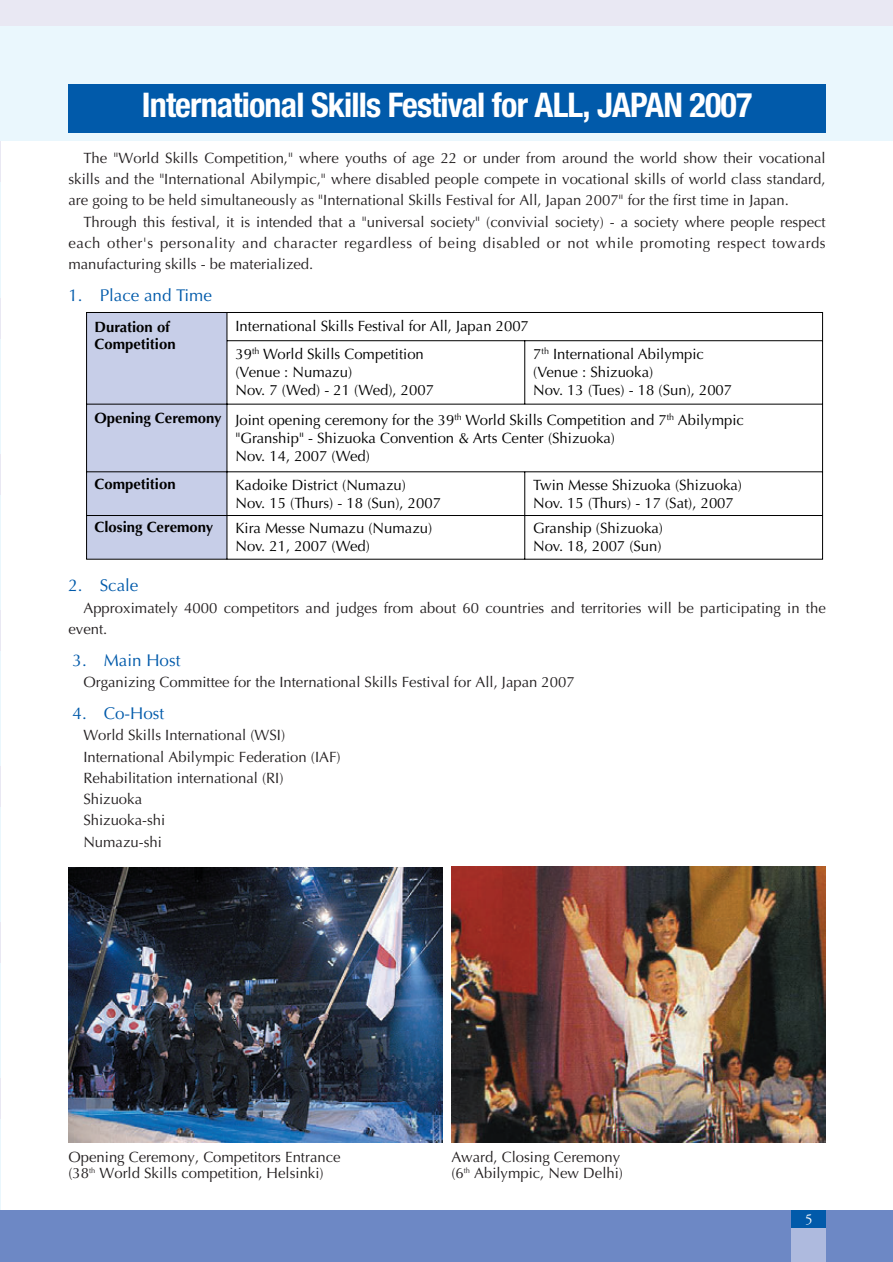
<style>
.page{position:relative;width:893px;height:1262px;background:#fff}
.page>*{position:absolute;margin:0;border:0;box-sizing:border-box;transform-origin:0 0}
.t1{font:700 condensed 34.05px "Helvetica Neue";letter-spacing:-.025em;color:#fff}
.t2{font:16.95px "Optima";color:#015aaa}
.t3{font:14.85px/21.3px "Optima";color:#231f20}
.t4{font:14.85px/17.9px "Optima";color:#000}
.t5{font:700 14.85px/17.9px "Optima";color:#000}
.t6{font:14.85px "Adobe Garamond";color:#fff}
</style>
<div class="page">
<hr style="left:0;top:0;width:1px;height:1262px;background:#eaf7fd">
<hr style="left:0;top:610px;width:1px;height:40px;background:#e9e8f3">
<hr style="left:0;top:142px;width:1px;height:40px;background:#e9e8f3">
<hr style="left:0;top:454px;width:1px;height:40px;background:#e9e8f3">
<hr style="left:0;top:298px;width:1px;height:40px;background:#e9e8f3">
<hr style="left:0;top:922px;width:1px;height:40px;background:#e9e8f3">
<hr style="left:0;top:1078px;width:1px;height:40px;background:#e9e8f3">
<hr style="left:0;top:766px;width:1px;height:40px;background:#e9e8f3">
<div style="left:0;top:1210px;width:793px;height:52px;background:#6d88c5"></div>
<div style="left:825px;top:1210px;width:67px;height:52px;background:#6d88c5"></div>
<div style="left:791px;top:1210px;width:34px;height:52px;background:#aebade"></div>
<div style="left:791px;top:1210px;width:34px;height:17px;background:#015aaa"></div>
<div style="left:0;top:0;width:892px;height:26px;background:#e9e8f3"></div>
<div style="left:0;top:26px;width:892px;height:115px;background:#eaf7fd"></div>
<div style="left:68px;top:84px;width:757px;height:48px;background:#015aaa"></div>
<img style="left:68px;top:867px;width:375px;height:275px">
<img style="left:451px;top:866px;width:374px;height:276px">
<svg style="left:86px;top:312px;width:737px;height:247px"></svg>
<h1 class="t1" style="left:142px;top:93px;width:612px">International Skills Festival for ALL, JAPAN 2007</h1>
<p class="t3" style="left:68px;top:149px;width:758px;text-align:justify;text-indent:15px">The "World Skills Competition," where youths of age 22 or under from around the world show their vocational skills and the "International Abilympic," where disabled people compete in vocational skills of world class standard, are going to be held simultaneously as "International Skills Festival for All, Japan 2007" for the first time in Japan.</p>
<p class="t3" style="left:68px;top:212px;width:758px;text-align:justify;text-indent:15px">Through this festival, it is intended that a "universal society" (convivial society) - a society where people respect each other's personality and character regardless of being disabled or not while promoting respect towards manufacturing skills - be materialized.</p>
<p class="t2" style="left:68px;top:288px;width:145px">1. Place and Time</p>
<p class="t5" style="left:94px;top:319px;width:83px">Duration of<br>Competition</p>
<p class="t5" style="left:94px;top:410px;width:128px">Opening Ceremony</p>
<p class="t5" style="left:94px;top:476px;width:83px">Competition</p>
<p class="t5" style="left:94px;top:520px;width:120px">Closing Ceremony</p>
<p class="t4" style="left:235px;top:314px;width:295px;line-height:27.6px">International Skills Festival for All, Japan 2007<br>39<sup>th</sup> World Skills Competition</p>
<p class="t4" style="left:235px;top:364px;width:200px">(Venue : Numazu)<br>Nov. 7 (Wed) - 21 (Wed), 2007</p>
<p class="t4" style="left:533px;top:346px;width:200px">7<sup>th</sup> International Abilympic (Venue : Shizuoka)<br>Nov. 13 (Tues) - 18 (Sun), 2007</p>
<p class="t4" style="left:235px;top:412px;width:510px">Joint opening ceremony for the 39<sup>th</sup> World Skills Competition and 7<sup>th</sup> Abilympic "Granship" - Shizuoka Convention &amp; Arts Center (Shizuoka)<br>Nov. 14, 2007 (Wed)</p>
<p class="t4" style="left:235px;top:477px;width:207px">Kadoike District (Numazu)<br>Nov. 15 (Thurs) - 18 (Sun), 2007</p>
<p class="t4" style="left:235px;top:521px;width:198px">Kira Messe Numazu (Numazu)<br>Nov. 21, 2007 (Wed)</p>
<p class="t4" style="left:533px;top:477px;width:210px">Twin Messe Shizuoka (Shizuoka)<br>Nov. 15 (Thurs) - 17 (Sat), 2007</p>
<p class="t4" style="left:533px;top:521px;width:131px">Granship (Shizuoka)<br>Nov. 18, 2007 (Sun)</p>
<p class="t2" style="left:68px;top:578px;width:71px">2. Scale</p>
<p class="t3" style="left:68px;top:598px;width:758px;text-indent:15px">Approximately 4000 competitors and judges from about 60 countries and territories will be participating in the event.</p>
<p class="t2" style="left:73px;top:653px;width:109px">3. Main Host</p>
<p class="t3" style="left:83px;top:673px;width:493px">Organizing Committee for the International Skills Festival for All, Japan 2007</p>
<p class="t2" style="left:73px;top:706px;width:93px">4. Co-Host</p>
<p class="t3" style="left:83px;top:726px;width:259px">World Skills International (WSI)<br>International Abilympic Federation (IAF)<br>Rehabilitation international (RI)<br>Shizuoka<br>Shizuoka-shi<br>Numazu-shi</p>
<p class="t3" style="left:68px;top:1150px;width:274px;line-height:15.9px">Opening Ceremony, Competitors Entrance (38<sup>th</sup> World Skills competition, Helsinki)</p>
<p class="t3" style="left:451px;top:1150px;width:173px;line-height:15.9px">Award, Closing Ceremony (6<sup>th</sup> Abilympic, New Delhi)</p>
<p class="t6" style="left:805px;top:1213px;width:9px">5</p>
</div>
